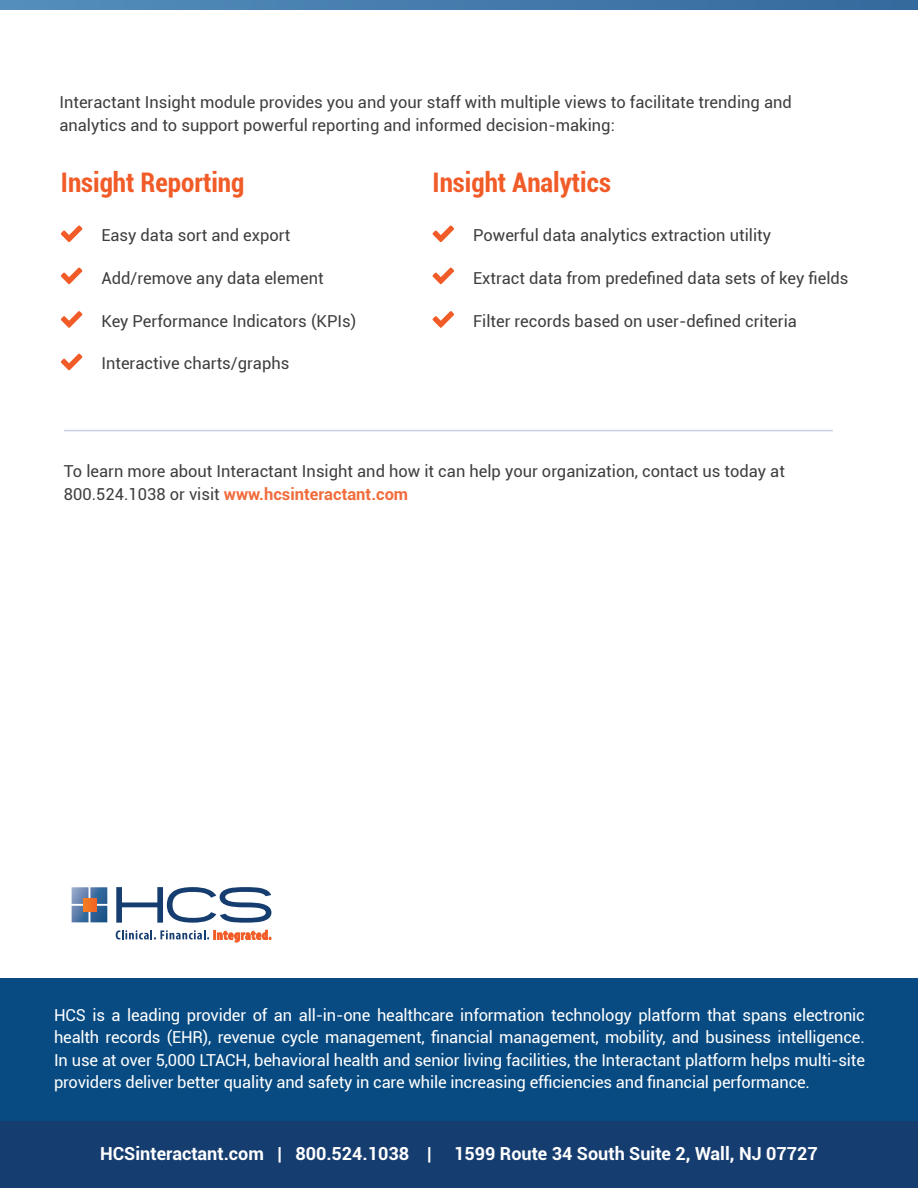
<style>
.page{position:relative;width:918px;height:1188px;background:#fff}
.page>*{position:absolute;margin:0;border:0;box-sizing:border-box;transform-origin:0 0}
.t1{font:700 condensed 27px "Roboto";color:#f15b27}
.body_copy{font:700 18px "Roboto";color:#fff}
.body_copy-2{font:16.5px/22.5px "Roboto";color:#3e3e3f}
.body_copy-3{font:16.5px/22.5px "Roboto";letter-spacing:-.01em;color:#fff;text-align:justify}
.s1{font-weight:700;color:#f16c3c}
</style>
<div class="page">
<div style="left:0;top:978px;width:918px;height:161px;background:#084b82"></div>
<svg style="left:0;top:0;width:918px;height:10px"></svg>
<div style="left:0;top:1121px;width:918px;height:67px;background:#163d6f"></div>
<div style="left:31px;top:846px;width:280px;height:135px;background:#fff"></div>
<svg style="left:116px;top:887px;width:155px;height:36px"></svg>
<svg style="left:116px;top:930px;width:155px;height:12px"></svg>
<svg style="left:72px;top:887px;width:35px;height:35px"></svg>
<div style="left:84px;top:898px;width:12px;height:14px;background:#f37023"></div>
<hr style="left:64px;top:430px;width:769px;height:1px;background:#cad3e5">
<svg style="left:61px;top:226px;width:21px;height:16px"></svg>
<svg style="left:433px;top:226px;width:21px;height:16px"></svg>
<svg style="left:61px;top:268px;width:21px;height:16px"></svg>
<svg style="left:433px;top:268px;width:21px;height:16px"></svg>
<svg style="left:61px;top:311px;width:21px;height:17px"></svg>
<svg style="left:433px;top:311px;width:21px;height:17px"></svg>
<svg style="left:61px;top:354px;width:21px;height:16px"></svg>
<p class="body_copy-2" style="left:59px;top:91px;width:734px">Interactant Insight module provides you and your staff with multiple views to facilitate trending and analytics and to support powerful reporting and informed decision-making:</p>
<p class="t1" style="left:61px;top:163px;width:185px">Insight Reporting</p>
<p class="body_copy-2" style="left:101px;top:223px;width:191px">Easy data sort and export</p>
<p class="body_copy-2" style="left:101px;top:266px;width:224px">Add/remove any data element</p>
<p class="body_copy-2" style="left:101px;top:309px;width:256px">Key Performance Indicators (KPIs)</p>
<p class="body_copy-2" style="left:101px;top:352px;width:190px">Interactive charts/graphs</p>
<p class="t1" style="left:433px;top:163px;width:180px">Insight Analytics</p>
<p class="body_copy-2" style="left:473px;top:223px;width:299px">Powerful data analytics extraction utility</p>
<p class="body_copy-2" style="left:473px;top:266px;width:377px">Extract data from predefined data sets of key fields</p>
<p class="body_copy-2" style="left:473px;top:309px;width:325px">Filter records based on user-defined criteria</p>
<p class="body_copy-2" style="left:64px;top:460px;width:722px">To learn more about Interactant Insight and how it can help your organization, contact us today at<br>800.524.1038 or visit <span class="s1">www.hcsinteractant.com</span></p>
<p class="body_copy-3" style="left:54px;top:1003px;width:812px">HCS is a leading provider of an all-in-one healthcare information technology platform that spans electronic health records (EHR), revenue cycle management, financial management, mobility, and business intelligence.<br>In use at over 5,000 LTACH, behavioral health and senior living facilities, the Interactant platform helps multi-site providers deliver better quality and safety in care while increasing efficiencies and financial performance.</p>
<p class="body_copy" style="left:100px;top:1141px;width:719px">HCSinteractant.com | 800.524.1038 | 1599 Route 34 South Suite 2, Wall, NJ 07727</p>
</div>
